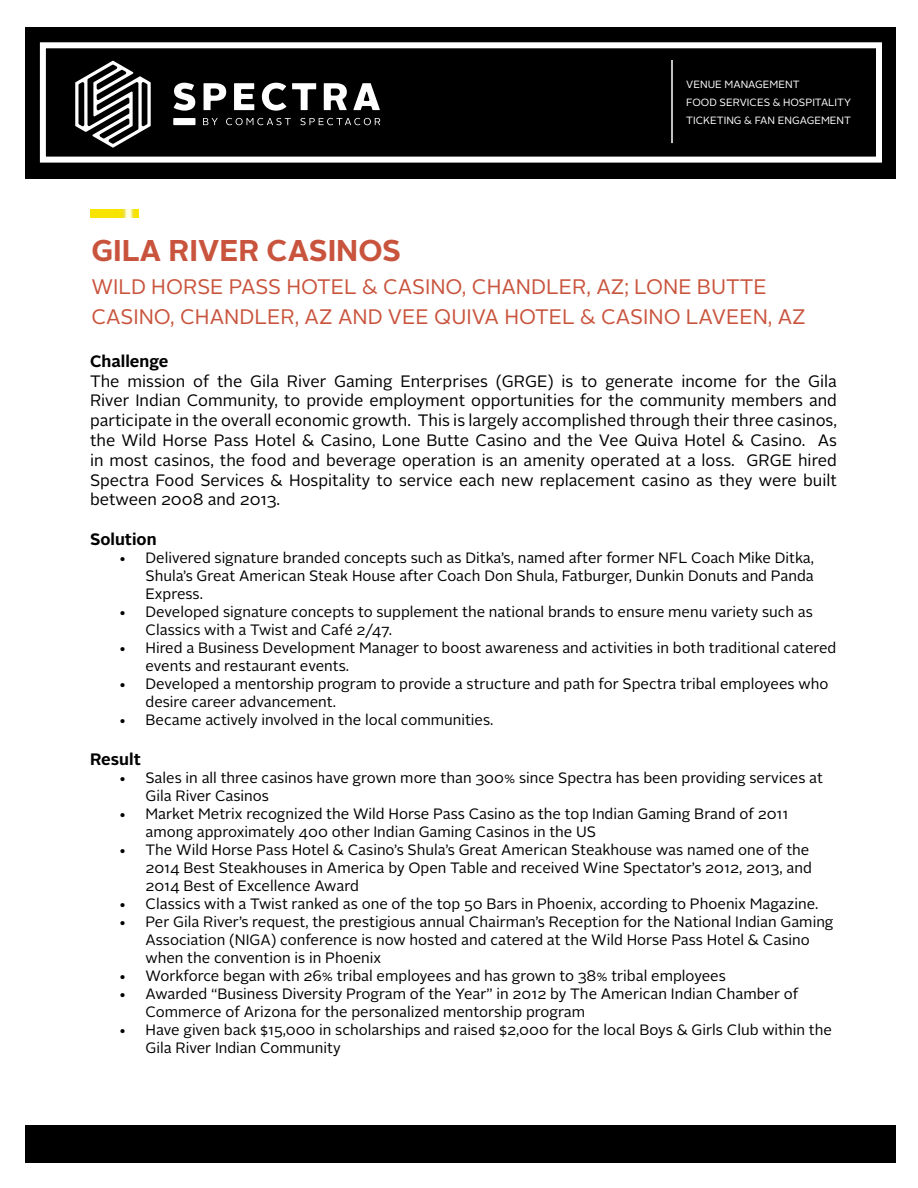
<style>
.page{position:relative;width:918px;height:1188px;background:#fff}
.page>*{position:absolute;margin:0;border:0;box-sizing:border-box;transform-origin:0 0}
.t1{font:700 30px "Alright Sans";color:#c9543d}
.t2{font:21px/30px "Alright Sans";color:#c9543d}
.t3{font:16.5px/19.8px "Alright Sans";color:#000;text-align:justify}
.t4{font:700 16.5px "Alright Sans";color:#000}
.t5{font:15px/18px "Alright Sans";color:#000}
.t6{font:10.5px/18px "Alright Sans";color:#fff}
</style>
<div class="page">
<div style="left:25px;top:27px;width:871px;height:151px;background:#000"></div>
<div style="left:40px;top:42px;width:842px;height:121px;border:6px solid #fff"></div>
<hr style="left:671px;top:60px;width:2px;height:83px;background:#fff">
<div style="left:25px;top:1125px;width:871px;height:37px;background:#000"></div>
<div style="left:173px;top:118px;width:22px;height:7px;background:#fff"></div>
<svg style="left:75px;top:61px;width:76px;height:87px"></svg>
<svg style="left:203px;top:118px;width:15px;height:7px"></svg>
<svg style="left:226px;top:118px;width:65px;height:7px"></svg>
<svg style="left:300px;top:118px;width:80px;height:7px"></svg>
<svg style="left:174px;top:83px;width:21px;height:28px"></svg>
<svg style="left:204px;top:83px;width:22px;height:27px"></svg>
<svg style="left:234px;top:83px;width:20px;height:27px"></svg>
<svg style="left:262px;top:83px;width:24px;height:28px"></svg>
<svg style="left:292px;top:83px;width:24px;height:27px"></svg>
<svg style="left:324px;top:83px;width:23px;height:27px"></svg>
<svg style="left:353px;top:83px;width:27px;height:27px"></svg>
<img style="left:90px;top:210px;width:48px;height:7px">
<p class="t6" style="left:686px;top:75px;width:166px">VENUE MANAGEMENT<br>FOOD SERVICES &amp; HOSPITALITY<br>TICKETING &amp; FAN ENGAGEMENT</p>
<h1 class="t1" style="left:91px;top:230px;width:311px">GILA RIVER CASINOS</h1>
<h2 class="t2" style="left:91px;top:272px;width:716px">WILD HORSE PASS HOTEL &amp; CASINO, CHANDLER, AZ; LONE BUTTE<br>CASINO, CHANDLER, AZ AND VEE QUIVA HOTEL &amp; CASINO LAVEEN, AZ</h2>
<p class="t4" style="left:90px;top:349px;width:80px">Challenge</p>
<p class="t3" style="left:90px;top:371px;width:749px">The mission of the Gila River Gaming Enterprises (GRGE) is to generate income for the Gila River Indian Community, to provide employment opportunities for the community members and participate in the overall economic growth. This is largely accomplished through their three casinos, the Wild Horse Pass Hotel &amp; Casino, Lone Butte Casino and the Vee Quiva Hotel &amp; Casino. As in most casinos, the food and beverage operation is an amenity operated at a loss. GRGE hired Spectra Food Services &amp; Hospitality to service each new replacement casino as they were built between 2008 and 2013.</p>
<p class="t4" style="left:90px;top:528px;width:68px">Solution</p>
<p class="t5" style="left:146px;top:549px;width:670px;text-align:justify;text-indent:-27px">• Delivered signature branded concepts such as Ditka’s, named after former NFL Coach Mike Ditka, Shula’s Great American Steak House after Coach Don Shula, Fatburger, Dunkin Donuts and Panda Express.</p>
<p class="t5" style="left:146px;top:603px;width:669px;text-indent:-27px">• Developed signature concepts to supplement the national brands to ensure menu variety such as<br>Classics with a Twist and Café 2/47.</p>
<p class="t5" style="left:146px;top:639px;width:692px;text-indent:-27px">• Hired a Business Development Manager to boost awareness and activities in both traditional catered events and restaurant events.</p>
<p class="t5" style="left:146px;top:675px;width:684px;text-indent:-27px">• Developed a mentorship program to provide a structure and path for Spectra tribal employees who desire career advancement.</p>
<p class="t5" style="left:118px;top:711px;width:376px">• Became actively involved in the local communities.</p>
<p class="t4" style="left:90px;top:747px;width:52px">Result</p>
<p class="t5" style="left:146px;top:769px;width:679px;text-indent:-27px">• Sales in all three casinos have grown more than 300% since Spectra has been providing services at<br>Gila River Casinos</p>
<p class="t5" style="left:146px;top:805px;width:645px;text-indent:-27px">• Market Metrix recognized the Wild Horse Pass Casino as the top Indian Gaming Brand of 2011 among approximately 400 other Indian Gaming Casinos in the US</p>
<p class="t5" style="left:146px;top:841px;width:668px;text-indent:-27px">• The Wild Horse Pass Hotel &amp; Casino’s Shula’s Great American Steakhouse was named one of the<br>2014 Best Steakhouses in America by Open Table and received Wine Spectator’s 2012, 2013, and<br>2014 Best of Excellence Award</p>
<p class="t5" style="left:118px;top:895px;width:701px">• Classics with a Twist ranked as one of the top 50 Bars in Phoenix, according to Phoenix Magazine.</p>
<p class="t5" style="left:146px;top:913px;width:690px;text-indent:-27px">• Per Gila River’s request, the prestigious annual Chairman’s Reception for the National Indian Gaming<br>Association (NIGA) conference is now hosted and catered at the Wild Horse Pass Hotel &amp; Casino when the convention is in Phoenix</p>
<p class="t5" style="left:118px;top:967px;width:609px">• Workforce began with 26% tribal employees and has grown to 38% tribal employees</p>
<p class="t5" style="left:146px;top:985px;width:655px;text-indent:-27px">• Awarded “Business Diversity Program of the Year” in 2012 by The American Indian Chamber of<br>Commerce of Arizona for the personalized mentorship program</p>
<p class="t5" style="left:146px;top:1021px;width:688px;text-indent:-27px">• Have given back $15,000 in scholarships and raised $2,000 for the local Boys &amp; Girls Club within the<br>Gila River Indian Community</p>
</div>
